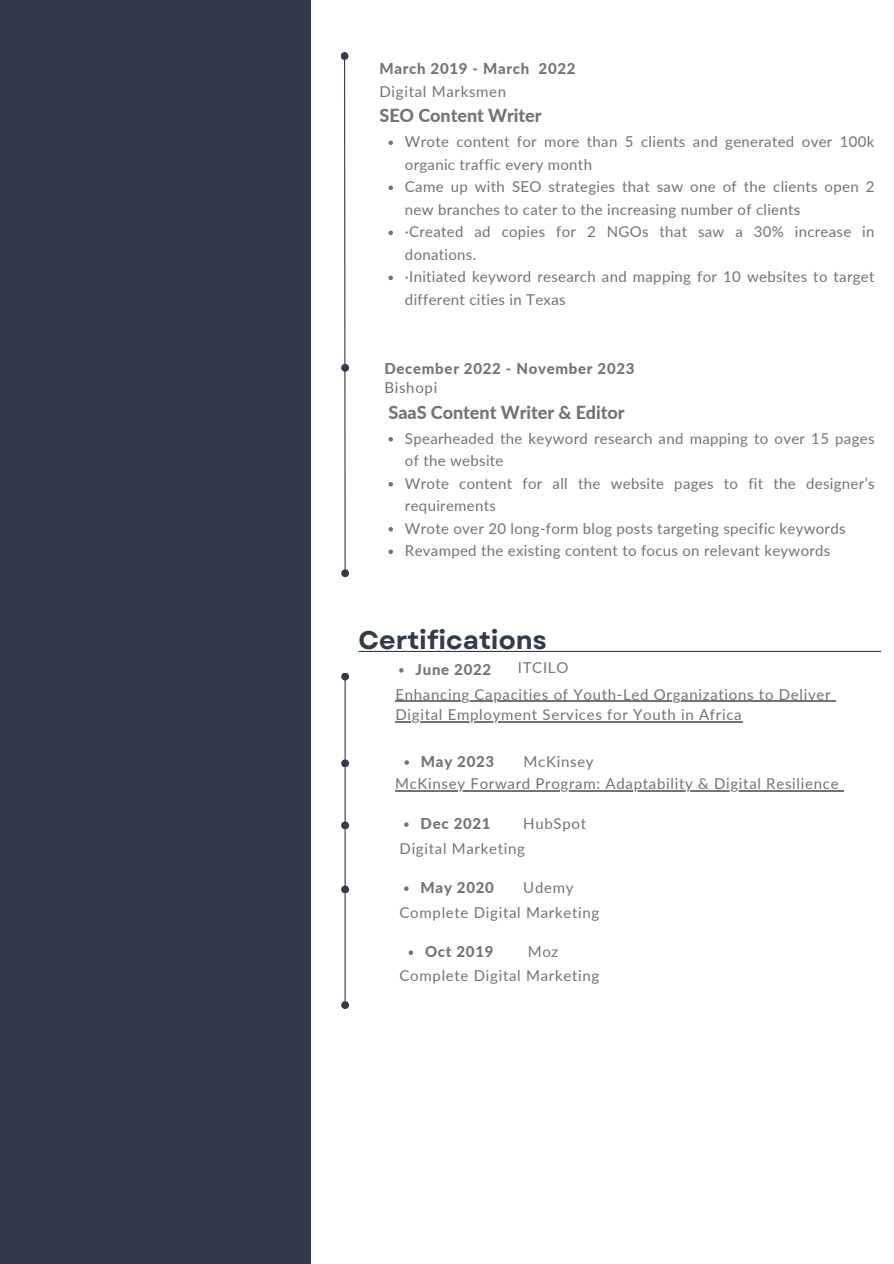
<style>
.page{position:relative;width:894px;height:1264px;background:#fff}
.page>*{position:absolute;margin:0;border:0;box-sizing:border-box;transform-origin:0 0}
.t1{font:700 25.5px "Garet";color:#323b4c}
.t2{font:800 18px "Lato";letter-spacing:-.005em;color:#737373}
.t3{font:15px/22.5px "Lato";letter-spacing:.02em;color:#737373}
.t4{font:15px/24.8px "Lato";letter-spacing:.045em;color:#737373}
.t5{font:800 15px "Lato";letter-spacing:.045em;color:#737373}
</style>
<div class="page">
<div style="left:0;top:0;width:310px;height:1263px;background:#323b4c"></div>
<hr style="left:358px;top:651px;width:522px;height:1px;background:#323b4c">
<svg style="left:399px;top:668px;width:4px;height:4px"></svg>
<hr style="left:395px;top:700px;width:436px;height:1px;background:#737373">
<hr style="left:395px;top:721px;width:347px;height:1px;background:#737373">
<svg style="left:404px;top:760px;width:5px;height:4px"></svg>
<hr style="left:395px;top:790px;width:444px;height:1px;background:#737373">
<svg style="left:404px;top:822px;width:4px;height:4px"></svg>
<svg style="left:404px;top:886px;width:4px;height:4px"></svg>
<svg style="left:408px;top:950px;width:5px;height:5px"></svg>
<svg style="left:388px;top:140px;width:5px;height:5px"></svg>
<svg style="left:388px;top:185px;width:5px;height:5px"></svg>
<svg style="left:388px;top:230px;width:5px;height:5px"></svg>
<svg style="left:388px;top:275px;width:5px;height:5px"></svg>
<svg style="left:344px;top:60px;width:2px;height:518px"></svg>
<div style="left:341px;top:364px;width:8px;height:8px;background:#323b4c;border-radius:50%"></div>
<div style="left:340px;top:52px;width:8px;height:8px;background:#323b4c;border-radius:50%"></div>
<hr style="left:344px;top:676px;width:1px;height:325px;background:#323b4c">
<div style="left:341px;top:759px;width:8px;height:8px;background:#323b4c;border-radius:50%"></div>
<div style="left:341px;top:821px;width:8px;height:8px;background:#323b4c;border-radius:50%"></div>
<div style="left:341px;top:885px;width:8px;height:8px;background:#323b4c;border-radius:50%"></div>
<div style="left:341px;top:672px;width:8px;height:8px;background:#323b4c;border-radius:50%"></div>
<div style="left:341px;top:1001px;width:8px;height:8px;background:#323b4c;border-radius:50%"></div>
<svg style="left:388px;top:437px;width:5px;height:4px"></svg>
<svg style="left:388px;top:482px;width:5px;height:4px"></svg>
<svg style="left:388px;top:527px;width:5px;height:4px"></svg>
<svg style="left:388px;top:549px;width:5px;height:5px"></svg>
<div style="left:341px;top:569px;width:8px;height:8px;background:#323b4c;border-radius:50%"></div>
<p class="t5" style="left:379px;top:59px;width:197px">March 2019 - March 2022</p>
<p class="t4" style="left:379px;top:79px;width:128px">Digital Marksmen</p>
<p class="t2" style="left:379px;top:104px;width:164px">SEO Content Writer</p>
<p class="t3" style="left:405px;top:130px;width:471px">Wrote content for more than 5 clients and generated over 100k organic traffic every month<br>Came up with SEO strategies that saw one of the clients open 2 new branches to cater to the increasing number of clients<br>·Created ad copies for 2 NGOs that saw a 30% increase in donations.<br>·Initiated keyword research and mapping for 10 websites to target different cities in Texas</p>
<p class="t5" style="left:384px;top:359px;width:251px">December 2022 - November 2023</p>
<p class="t4" style="left:384px;top:375px;width:54px">Bishopi</p>
<p class="t2" style="left:388px;top:401px;width:237px">SaaS Content Writer &amp; Editor</p>
<p class="t3" style="left:405px;top:426px;width:471px">Spearheaded the keyword research and mapping to over 15 pages of the website<br>Wrote content for all the website pages to fit the designer’s requirements<br>Wrote over 20 long-form blog posts targeting specific keywords Revamped the existing content to focus on relevant keywords</p>
<h1 class="t1" style="left:358px;top:621px;width:189px">Certifications</h1>
<p class="t5" style="left:415px;top:660px;width:77px">June 2022</p>
<p class="t4" style="left:395px;top:683px;width:436px;line-height:20.2px">Enhancing Capacities of Youth-Led Organizations to Deliver<br>Digital Employment Services for Youth in Africa</p>
<p class="t5" style="left:421px;top:752px;width:75px">May 2023</p>
<p class="t3" style="left:517px;top:656px;width:52px">ITCILO</p>
<p class="t4" style="left:395px;top:750px;width:445px;line-height:22.4px;text-indent:128px">McKinsey<br>McKinsey Forward Program: Adaptability &amp; Digital Resilience</p>
<p class="t5" style="left:420px;top:814px;width:71px">Dec 2021</p>
<p class="t4" style="left:399px;top:811px;width:188px;text-indent:124px">HubSpot<br>Digital Marketing</p>
<p class="t5" style="left:420px;top:878px;width:75px">May 2020</p>
<p class="t4" style="left:399px;top:875px;width:201px;text-indent:124px">Udemy<br>Complete Digital Marketing</p>
<p class="t5" style="left:425px;top:942px;width:70px">Oct 2019</p>
<p class="t4" style="left:399px;top:939px;width:201px;line-height:23.5px;text-indent:128px">Moz<br>Complete Digital Marketing</p>
</div>
